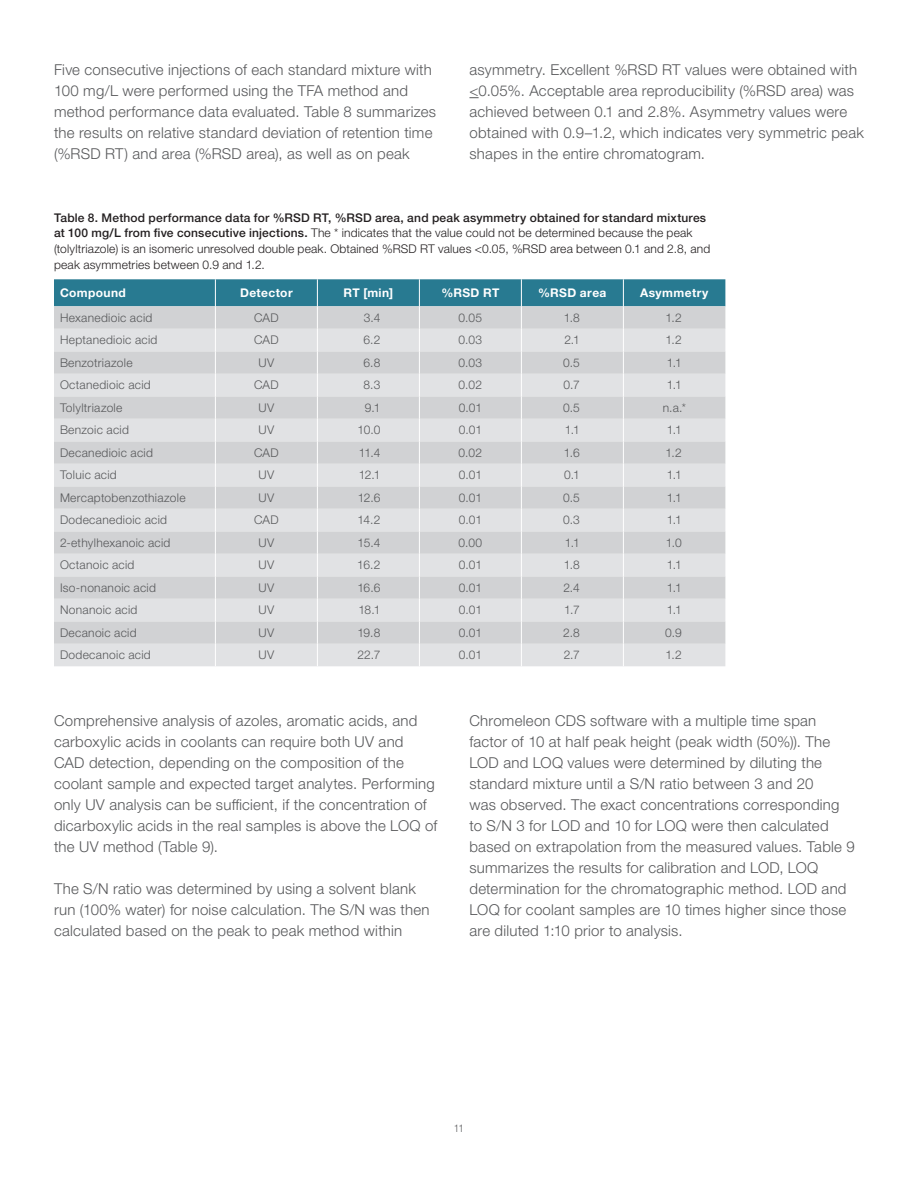
<style>
.page{position:relative;width:918px;height:1188px;background:#fff}
.page>*{position:absolute;margin:0;border:0;box-sizing:border-box;transform-origin:0 0}
.t1{font:300 15px/21px "Helvetica Neue LTW1 G";letter-spacing:.015em;color:#57585a}
.t2{font:300 12px "Helvetica Neue LTW1 G";letter-spacing:.025em;color:#57585a}
.t3{font:300 12px/15.8px "Helvetica Neue LTW1 G";letter-spacing:.015em;color:#231f20}
.t4{font:700 12px "Helvetica Neue LTW1 G";letter-spacing:.03em;color:#fff}
.t5{font:300 condensed 10.5px "Helvetica Neue LTW1 G";color:#57585a}
.s1{font-weight:500}
</style>
<div class="page">
<svg style="left:54px;top:279px;width:671px;height:387px;background:#cdd4d7"></svg>
<p class="t1" style="left:54px;top:59px;width:384px">Five consecutive injections of each standard mixture with 100 mg/L were performed using the TFA method and method performance data evaluated. Table 8 summarizes the results on relative standard deviation of retention time (%RSD RT) and area (%RSD area), as well as on peak</p>
<p class="t1" style="left:470px;top:59px;width:396px">asymmetry. Excellent %RSD RT values were obtained with &lt;0.05%. Acceptable area reproducibility (%RSD area) was achieved between 0.1 and 2.8%. Asymmetry values were obtained with 0.9–1.2, which indicates very symmetric peak shapes in the entire chromatogram.</p>
<p class="t3" style="left:54px;top:209px;width:658px"><span class="s1">Table 8. Method performance data for %RSD RT, %RSD area, and peak asymmetry obtained for standard mixtures at 100 mg/L from five consecutive injections.</span> The * indicates that the value could not be determined because the peak (tolyltriazole) is an isomeric unresolved double peak. Obtained %RSD RT values &lt;0.05, %RSD area between 0.1 and 2.8, and peak asymmetries between 0.9 and 1.2.</p>
<p class="t4" style="left:60px;top:285px;width:67px">Compound</p>
<p class="t4" style="left:240px;top:285px;width:54px">Detector</p>
<p class="t4" style="left:344px;top:285px;width:51px">RT [min]</p>
<p class="t4" style="left:441px;top:285px;width:59px">%RSD RT</p>
<p class="t4" style="left:538px;top:285px;width:70px">%RSD area</p>
<p class="t4" style="left:640px;top:285px;width:70px">Asymmetry</p>
<p class="t2" style="left:60px;top:310px;width:94px">Hexanedioic acid</p>
<p class="t2" style="left:254px;top:310px;width:26px">CAD</p>
<p class="t2" style="left:364px;top:310px;width:18px">3.4</p>
<p class="t2" style="left:459px;top:310px;width:25px">0.05</p>
<p class="t2" style="left:564px;top:310px;width:18px">1.8</p>
<p class="t2" style="left:666px;top:310px;width:18px">1.2</p>
<p class="t2" style="left:60px;top:333px;width:99px">Heptanedioic acid</p>
<p class="t2" style="left:254px;top:333px;width:26px">CAD</p>
<p class="t2" style="left:363px;top:333px;width:19px">6.2</p>
<p class="t2" style="left:459px;top:333px;width:25px">0.03</p>
<p class="t2" style="left:564px;top:333px;width:17px">2.1</p>
<p class="t2" style="left:666px;top:333px;width:18px">1.2</p>
<p class="t2" style="left:60px;top:355px;width:74px">Benzotriazole</p>
<p class="t2" style="left:259px;top:355px;width:17px">UV</p>
<p class="t2" style="left:363px;top:355px;width:18px">6.8</p>
<p class="t2" style="left:459px;top:355px;width:25px">0.03</p>
<p class="t2" style="left:563px;top:355px;width:18px">0.5</p>
<p class="t2" style="left:667px;top:355px;width:16px">1.1</p>
<p class="t2" style="left:60px;top:378px;width:92px">Octanedioic acid</p>
<p class="t2" style="left:254px;top:378px;width:26px">CAD</p>
<p class="t2" style="left:363px;top:378px;width:18px">8.3</p>
<p class="t2" style="left:459px;top:378px;width:25px">0.02</p>
<p class="t2" style="left:564px;top:378px;width:18px">0.7</p>
<p class="t2" style="left:667px;top:378px;width:16px">1.1</p>
<p class="t2" style="left:60px;top:400px;width:64px">Tolyltriazole</p>
<p class="t2" style="left:259px;top:400px;width:17px">UV</p>
<p class="t2" style="left:365px;top:400px;width:17px">9.1</p>
<p class="t2" style="left:459px;top:400px;width:25px">0.01</p>
<p class="t2" style="left:563px;top:400px;width:18px">0.5</p>
<p class="t2" style="left:663px;top:400px;width:25px">n.a.*</p>
<p class="t2" style="left:60px;top:423px;width:70px">Benzoic acid</p>
<p class="t2" style="left:259px;top:423px;width:17px">UV</p>
<p class="t2" style="left:357px;top:423px;width:24px">10.0</p>
<p class="t2" style="left:459px;top:423px;width:25px">0.01</p>
<p class="t2" style="left:565px;top:423px;width:16px">1.1</p>
<p class="t2" style="left:667px;top:423px;width:16px">1.1</p>
<p class="t2" style="left:60px;top:445px;width:94px">Decanedioic acid</p>
<p class="t2" style="left:254px;top:445px;width:26px">CAD</p>
<p class="t2" style="left:359px;top:445px;width:23px">11.4</p>
<p class="t2" style="left:459px;top:445px;width:25px">0.02</p>
<p class="t2" style="left:564px;top:445px;width:18px">1.6</p>
<p class="t2" style="left:666px;top:445px;width:18px">1.2</p>
<p class="t2" style="left:60px;top:468px;width:58px">Toluic acid</p>
<p class="t2" style="left:259px;top:468px;width:17px">UV</p>
<p class="t2" style="left:359px;top:468px;width:23px">12.1</p>
<p class="t2" style="left:459px;top:468px;width:25px">0.01</p>
<p class="t2" style="left:564px;top:468px;width:17px">0.1</p>
<p class="t2" style="left:667px;top:468px;width:16px">1.1</p>
<p class="t2" style="left:60px;top:490px;width:127px">Mercaptobenzothiazole</p>
<p class="t2" style="left:259px;top:490px;width:17px">UV</p>
<p class="t2" style="left:358px;top:490px;width:24px">12.6</p>
<p class="t2" style="left:459px;top:490px;width:25px">0.01</p>
<p class="t2" style="left:563px;top:490px;width:18px">0.5</p>
<p class="t2" style="left:667px;top:490px;width:16px">1.1</p>
<p class="t2" style="left:60px;top:513px;width:109px">Dodecanedioic acid</p>
<p class="t2" style="left:254px;top:513px;width:26px">CAD</p>
<p class="t2" style="left:358px;top:513px;width:24px">14.2</p>
<p class="t2" style="left:459px;top:513px;width:25px">0.01</p>
<p class="t2" style="left:563px;top:513px;width:18px">0.3</p>
<p class="t2" style="left:667px;top:513px;width:16px">1.1</p>
<p class="t2" style="left:60px;top:535px;width:112px">2-ethylhexanoic acid</p>
<p class="t2" style="left:259px;top:535px;width:17px">UV</p>
<p class="t2" style="left:358px;top:535px;width:24px">15.4</p>
<p class="t2" style="left:458px;top:535px;width:25px">0.00</p>
<p class="t2" style="left:565px;top:535px;width:16px">1.1</p>
<p class="t2" style="left:666px;top:535px;width:18px">1.0</p>
<p class="t2" style="left:60px;top:558px;width:76px">Octanoic acid</p>
<p class="t2" style="left:259px;top:558px;width:17px">UV</p>
<p class="t2" style="left:357px;top:558px;width:25px">16.2</p>
<p class="t2" style="left:459px;top:558px;width:25px">0.01</p>
<p class="t2" style="left:564px;top:558px;width:18px">1.8</p>
<p class="t2" style="left:667px;top:558px;width:16px">1.1</p>
<p class="t2" style="left:60px;top:580px;width:98px">Iso-nonanoic acid</p>
<p class="t2" style="left:259px;top:580px;width:17px">UV</p>
<p class="t2" style="left:357px;top:580px;width:25px">16.6</p>
<p class="t2" style="left:459px;top:580px;width:25px">0.01</p>
<p class="t2" style="left:563px;top:580px;width:18px">2.4</p>
<p class="t2" style="left:667px;top:580px;width:16px">1.1</p>
<p class="t2" style="left:60px;top:603px;width:79px">Nonanoic acid</p>
<p class="t2" style="left:259px;top:603px;width:17px">UV</p>
<p class="t2" style="left:358px;top:603px;width:23px">18.1</p>
<p class="t2" style="left:459px;top:603px;width:25px">0.01</p>
<p class="t2" style="left:564px;top:603px;width:17px">1.7</p>
<p class="t2" style="left:667px;top:603px;width:16px">1.1</p>
<p class="t2" style="left:60px;top:625px;width:78px">Decanoic acid</p>
<p class="t2" style="left:259px;top:625px;width:17px">UV</p>
<p class="t2" style="left:357px;top:625px;width:24px">19.8</p>
<p class="t2" style="left:459px;top:625px;width:25px">0.01</p>
<p class="t2" style="left:563px;top:625px;width:18px">2.8</p>
<p class="t2" style="left:665px;top:625px;width:18px">0.9</p>
<p class="t2" style="left:60px;top:648px;width:92px">Dodecanoic acid</p>
<p class="t2" style="left:259px;top:648px;width:17px">UV</p>
<p class="t2" style="left:357px;top:648px;width:24px">22.7</p>
<p class="t2" style="left:459px;top:648px;width:25px">0.01</p>
<p class="t2" style="left:564px;top:648px;width:18px">2.7</p>
<p class="t2" style="left:666px;top:648px;width:18px">1.2</p>
<p class="t1" style="left:54px;top:710px;width:385px">Comprehensive analysis of azoles, aromatic acids, and carboxylic acids in coolants can require both UV and CAD detection, depending on the composition of the coolant sample and expected target analytes. Performing only UV analysis can be sufficient, if the concentration of dicarboxylic acids in the real samples is above the LOQ of the UV method (Table 9).</p>
<p class="t1" style="left:54px;top:878px;width:377px">The S/N ratio was determined by using a solvent blank run (100% water) for noise calculation. The S/N was then calculated based on the peak to peak method within</p>
<p class="t1" style="left:470px;top:710px;width:387px">Chromeleon CDS software with a multiple time span factor of 10 at half peak height (peak width (50%)). The LOD and LOQ values were determined by diluting the standard mixture until a S/N ratio between 3 and 20<br>was observed. The exact concentrations corresponding to S/N 3 for LOD and 10 for LOQ were then calculated based on extrapolation from the measured values. Table 9 summarizes the results for calibration and LOD, LOQ determination for the chromatographic method. LOD and LOQ for coolant samples are 10 times higher since those are diluted 1:10 prior to analysis.</p>
<p class="t5" style="left:454px;top:1122px;width:11px">11</p>
</div>
